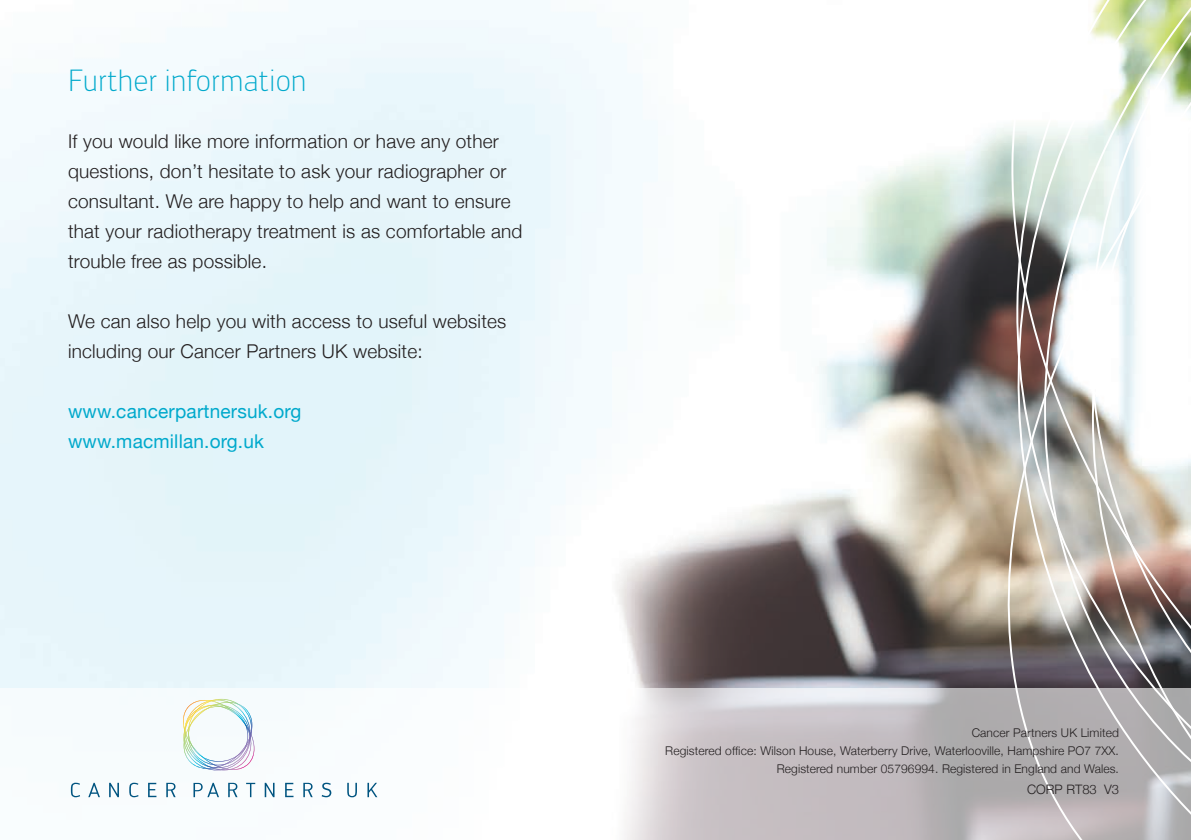
<style>
.page{position:relative;width:1191px;height:840px;background:#fff}
.page>*{position:absolute;margin:0;border:0;box-sizing:border-box;transform-origin:0 0}
.t1{font:300 30px "Engel New Sans CE";color:#00a9cc}
.t2{font:300 19px/30px "Helvetica Neue";letter-spacing:.01em;color:#231f20}
.t3{font:19px/30px "Helvetica Neue";letter-spacing:.01em;color:#00a9cc}
.t4{font:300 13px "Helvetica Neue";color:#231f20}
.t5{font:300 12px/18px "Helvetica Neue";letter-spacing:.01em;color:#231f20;text-align:right}
</style>
<div class="page">
<img style="left:0;top:0;width:951px;height:688px">
<svg style="left:951px;top:154px;width:13px;height:534px;background:#918c84"></svg>
<svg style="left:964px;top:127px;width:43px;height:561px;background:#918b82"></svg>
<svg style="left:1007px;top:127px;width:8px;height:561px;background:#9a928a"></svg>
<img style="left:1015px;top:0;width:176px;height:688px">
<svg style="left:70px;top:688px;width:1121px;height:151px"></svg>
<svg style="left:88px;top:782px;width:12px;height:14px"></svg>
<svg style="left:109px;top:782px;width:10px;height:14px"></svg>
<svg style="left:129px;top:782px;width:9px;height:14px"></svg>
<svg style="left:71px;top:782px;width:9px;height:14px"></svg>
<svg style="left:148px;top:782px;width:8px;height:14px"></svg>
<svg style="left:166px;top:782px;width:10px;height:14px"></svg>
<svg style="left:193px;top:782px;width:26px;height:14px"></svg>
<svg style="left:228px;top:782px;width:9px;height:14px"></svg>
<svg style="left:246px;top:782px;width:9px;height:14px"></svg>
<svg style="left:265px;top:782px;width:9px;height:14px"></svg>
<svg style="left:285px;top:782px;width:8px;height:14px"></svg>
<svg style="left:303px;top:782px;width:10px;height:14px"></svg>
<svg style="left:321px;top:782px;width:10px;height:14px"></svg>
<svg style="left:347px;top:782px;width:10px;height:14px"></svg>
<svg style="left:367px;top:782px;width:10px;height:14px"></svg>
<img style="left:178px;top:695px;width:77px;height:78px">
<h1 class="t1" style="left:68px;top:62px;width:240px">Further information</h1>
<p class="t2" style="left:68px;top:125px;width:456px">If you would like more information or have any other questions, don’t hesitate to ask your radiographer or consultant. We are happy to help and want to ensure that your radiotherapy treatment is as comfortable and trouble free as possible.</p>
<p class="t2" style="left:68px;top:305px;width:440px">We can also help you with access to useful websites including our Cancer Partners UK website:</p>
<p class="t3" style="left:68px;top:397px;width:235px">www.cancerpartnersuk.org www.macmillan.org.uk</p>
<p class="t5" style="left:665px;top:722px;width:455px">Cancer Partners UK Limited<br>Registered office: Wilson House, Waterberry Drive, Waterlooville, Hampshire PO7 7XX.<br>Registered number 05796994. Registered in England and Wales.</p>
<p class="t4" style="left:1027px;top:778px;width:93px">CORP RT83 V3</p>
</div>
